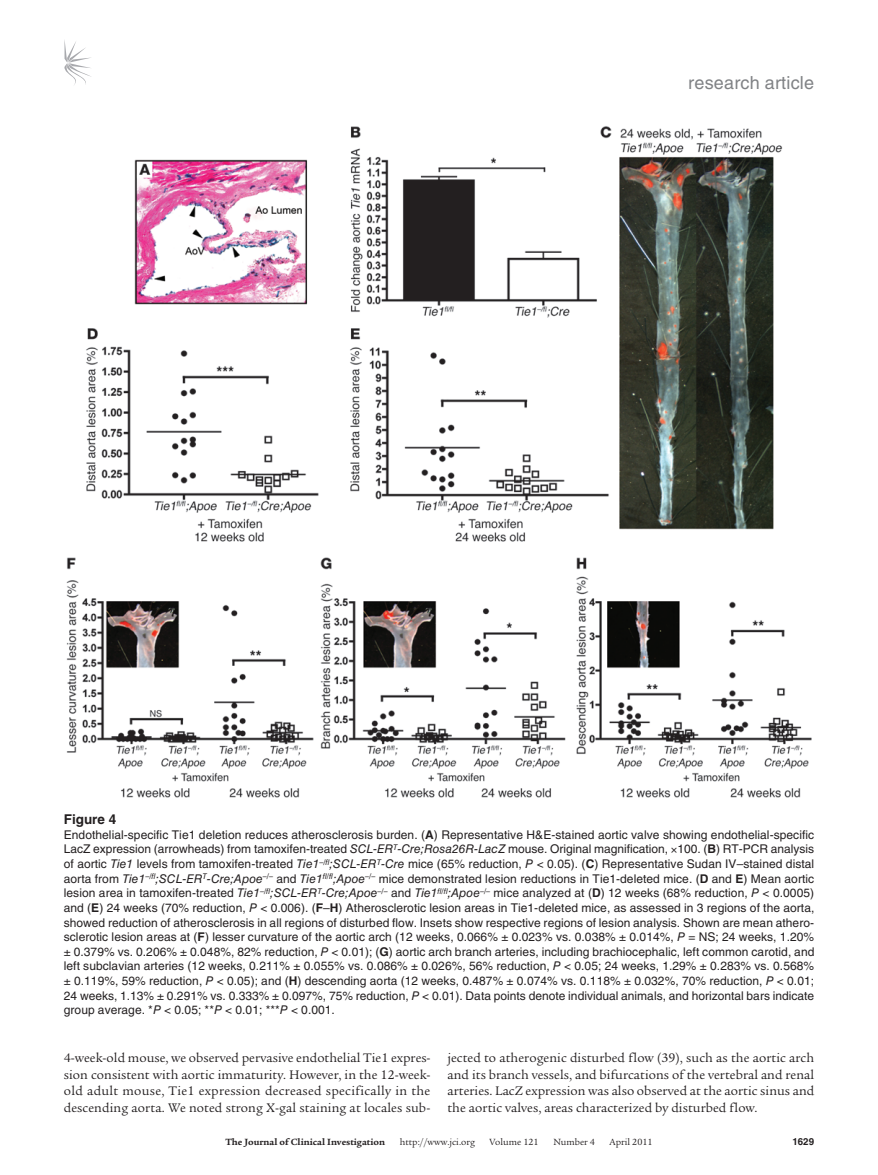
<style>
.page{position:relative;width:878px;height:1175px;background:#fff}
.page>*{position:absolute;margin:0;border:0;box-sizing:border-box;transform-origin:0 0}
.t1{font:18px "Helvetica LT Std";letter-spacing:.01em;color:#808285}
.t2{font:13.5px/16.5px "Legacy Serif Std";letter-spacing:.005em;color:#231f20;text-align:justify}
.t3{font:700 13.5px "Helvetica LT Std";color:#231f20}
.t4{font:12px/14.7px "Helvetica LT Std";color:#231f20;text-align:justify}
.t5{font:9.75px "Legacy Serif Std";color:#231f20}
.t6{font:700 9.75px "Legacy Serif Std";color:#231f20}
.t7{font:700 9.75px "Helvetica LT Std";color:#231f20}
.s1{font-weight:700}
.s2{font-style:italic}
</style>
<div class="page">
<svg style="left:64px;top:40px;width:27px;height:45px"></svg>
<img style="left:66px;top:126px;width:746px;height:672px">
<h1 class="t1" style="left:688px;top:73px;width:127px">research article</h1>
<p class="t3" style="left:64px;top:811px;width:54px">Figure 4</p>
<p class="t4" style="left:64px;top:827px;width:752px">Endothelial-specific Tie1 deletion reduces atherosclerosis burden. (<span class="s1">A</span>) Representative H&amp;E-stained aortic valve showing endothelial-specific LacZ expression (arrowheads) from tamoxifen-treated <span class="s2">SCL-ER</span><sup>T</sup><span class="s2">-Cre;Rosa26R-LacZ</span> mouse. Original magnification, 100. (<span class="s1">B</span>) RT-PCR analysis of aortic <span class="s2">Tie1</span> levels from tamoxifen-treated <span class="s2">Tie1</span><sup>–/fl</sup><span class="s2">;SCL-ER</span><sup>T</sup><span class="s2">-Cre</span> mice (65% reduction, <span class="s2">P</span> &lt; 0.05). (<span class="s1">C</span>) Representative Sudan IV–stained distal aorta from <span class="s2">Tie1</span><sup>–/fl</sup><span class="s2">;SCL-ER</span><sup>T</sup><span class="s2">-Cre;Apoe</span><sup>–/–</sup> and <span class="s2">Tie1</span><sup>fl/fl</sup><span class="s2">;Apoe</span><sup>–/–</sup> mice demonstrated lesion reductions in Tie1-deleted mice. (<span class="s1">D</span> and <span class="s1">E</span>) Mean aortic lesion area in tamoxifen-treated <span class="s2">Tie1</span><sup>–/fl</sup><span class="s2">;SCL-ER</span><sup>T</sup><span class="s2">-Cre;Apoe</span><sup>–/–</sup> and <span class="s2">Tie1</span><sup>fl/fl</sup><span class="s2">;Apoe</span><sup>–/–</sup> mice analyzed at (<span class="s1">D</span>) 12 weeks (68% reduction, <span class="s2">P</span> &lt; 0.0005) and (<span class="s1">E</span>) 24 weeks (70% reduction, <span class="s2">P</span> &lt; 0.006). (<span class="s1">F</span>–<span class="s1">H</span>) Atherosclerotic lesion areas in Tie1-deleted mice, as assessed in 3 regions of the aorta, showed reduction of atherosclerosis in all regions of disturbed flow. Insets show respective regions of lesion analysis. Shown are mean athero&shy;sclerotic lesion areas at (<span class="s1">F</span>) lesser curvature of the aortic arch (12 weeks, 0.066% ± 0.023% vs. 0.038% ± 0.014%, <span class="s2">P</span> = NS; 24 weeks, 1.20% ± 0.379% vs. 0.206% ± 0.048%, 82% reduction, <span class="s2">P</span> &lt; 0.01); (<span class="s1">G</span>) aortic arch branch arteries, including brachiocephalic, left common carotid, and left subclavian arteries (12 weeks, 0.211% ± 0.055% vs. 0.086% ± 0.026%, 56% reduction, <span class="s2">P</span> &lt; 0.05; 24 weeks, 1.29% ± 0.283% vs. 0.568% ± 0.119%, 59% reduction, <span class="s2">P</span> &lt; 0.05); and (<span class="s1">H</span>) descending aorta (12 weeks, 0.487% ± 0.074% vs. 0.118% ± 0.032%, 70% reduction, <span class="s2">P</span> &lt; 0.01; 24 weeks, 1.13% ± 0.291% vs. 0.333% ± 0.097%, 75% reduction, <span class="s2">P</span> &lt; 0.01). Data points denote individual animals, and horizontal bars indicate group average. *<span class="s2">P</span> &lt; 0.05; **<span class="s2">P</span> &lt; 0.01; ***<span class="s2">P</span> &lt; 0.001.</p>
<p class="t2" style="left:64px;top:1049px;width:368px">4-week-old mouse, we observed pervasive endothelial Tie1 expres&shy;sion consistent with aortic immaturity. However, in the 12-week&shy;old adult mouse, Tie1 expression decreased specifically in the descending aorta. We noted strong X-gal staining at locales sub-</p>
<p class="t2" style="left:447px;top:1049px;width:368px">jected to atherogenic disturbed flow (39), such as the aortic arch and its branch vessels, and bifurcations of the vertebral and renal arteries. LacZ expression was also observed at the aortic sinus and the aortic valves, areas characterized by disturbed flow.</p>
<p class="t6" style="left:225px;top:1135px;width:161px">The Journal of Clinical Investigation</p>
<p class="t5" style="left:400px;top:1136px;width:77px">http://www.jci.org</p>
<p class="t5" style="left:489px;top:1136px;width:50px">Volume 121</p>
<p class="t5" style="left:553px;top:1136px;width:43px">Number 4</p>
<p class="t5" style="left:609px;top:1136px;width:44px">April 2011</p>
<p class="t7" style="left:792px;top:1135px;width:23px">1629</p>
</div>
